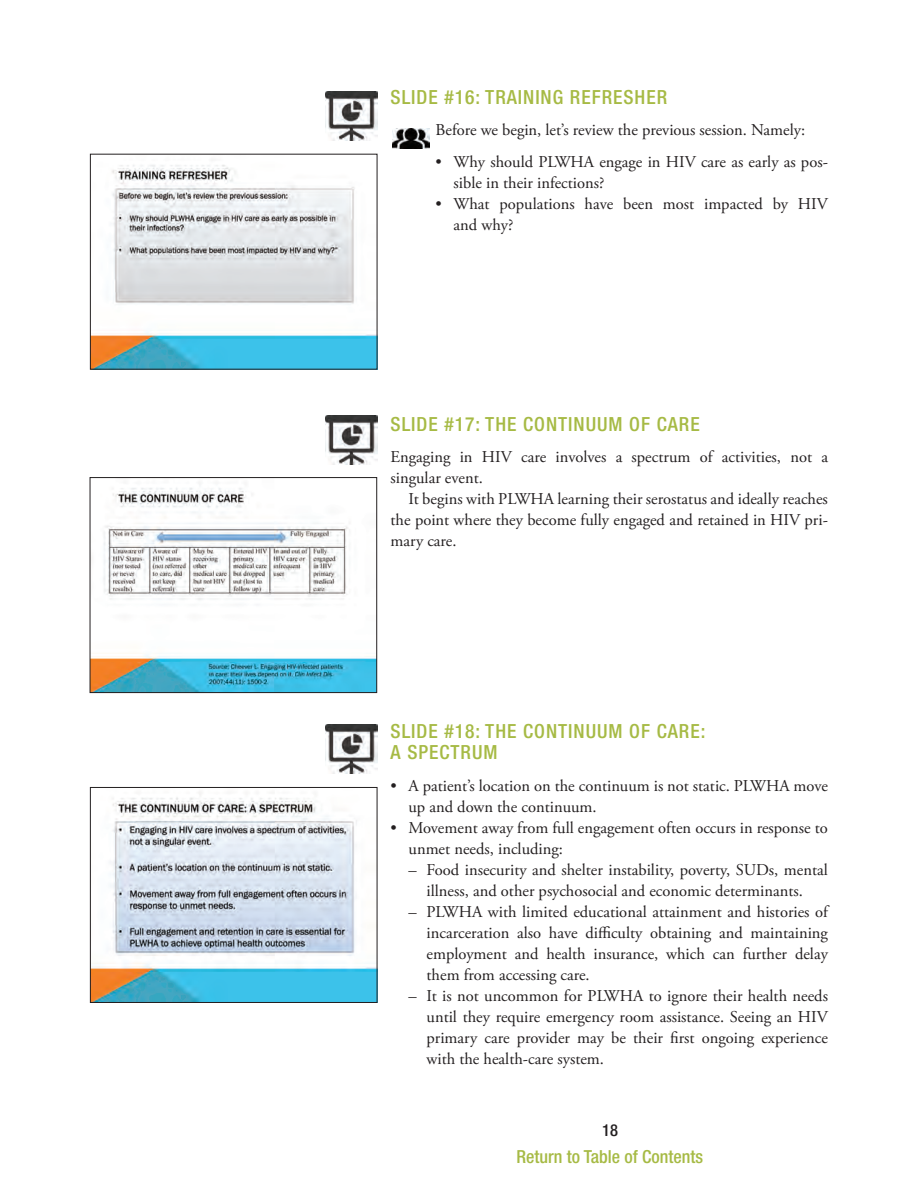
<style>
.page{position:relative;width:918px;height:1188px;background:#fff}
.page>*{position:absolute;margin:0;border:0;box-sizing:border-box;transform-origin:0 0}
.t1{font:500 condensed 19.5px/21px "Helvetica Neue LT Std";letter-spacing:.05em;color:#a6ba44}
.t2{font:500 condensed 18px "Helvetica Neue LT Std";color:#a6ba44}
.t3{font:16.5px/21px "Adobe Garamond Pro";color:#231f20}
.t4{font:500 condensed 16.5px "Helvetica Neue LT Std";color:#231f20}
</style>
<div class="page">
<img style="left:326px;top:92px;width:51px;height:49px">
<img style="left:92px;top:165px;width:283px;height:203px">
<div style="left:90px;top:154px;width:287px;height:216px;border:1px solid #231f20"></div>
<img style="left:392px;top:128px;width:37px;height:21px">
<img style="left:326px;top:416px;width:51px;height:49px">
<img style="left:92px;top:488px;width:283px;height:203px">
<div style="left:90px;top:477px;width:287px;height:216px;border:1px solid #231f20"></div>
<img style="left:92px;top:792px;width:283px;height:209px">
<div style="left:90px;top:787px;width:287px;height:216px;border:1px solid #231f20"></div>
<img style="left:326px;top:725px;width:51px;height:48px">
<p class="t1" style="left:391px;top:86px;width:278px">SLIDE #16: TRAINING REFRESHER</p>
<p class="t3" style="left:436px;top:120px;width:371px">Before we begin, let’s review the previous session. Namely:</p>
<p class="t3" style="left:454px;top:152px;width:376px;text-indent:-18px">• Why should PLWHA engage in HIV care as early as pos&shy;sible in their infections?</p>
<p class="t3" style="left:454px;top:194px;width:376px;text-indent:-18px">• What populations have been most impacted by HIV and why?</p>
<p class="t1" style="left:391px;top:413px;width:311px">SLIDE #17: THE CONTINUUM OF CARE</p>
<p class="t3" style="left:391px;top:447px;width:439px">Engaging in HIV care involves a spectrum of activities, not a singular event.</p>
<p class="t3" style="left:391px;top:489px;width:439px;text-align:justify;text-indent:18px">It begins with PLWHA learning their serostatus and ideally reaches the point where they become fully engaged and retained in HIV pri&shy;mary care.</p>
<p class="t1" style="left:391px;top:721px;width:316px">SLIDE #18: THE CONTINUUM OF CARE:<br>A SPECTRUM</p>
<p class="t3" style="left:409px;top:776px;width:421px;text-indent:-18px">• A patient’s location on the continuum is not static. PLWHA move up and down the continuum.</p>
<p class="t3" style="left:409px;top:818px;width:421px;text-indent:-18px">• Movement away from full engagement often occurs in response to unmet needs, including:</p>
<p class="t3" style="left:409px;top:860px;width:421px;text-align:center">– Food insecurity and shelter instability, poverty, SUDs, mental illness, and other psychosocial and economic determinants.</p>
<p class="t3" style="left:427px;top:902px;width:403px;text-align:justify;text-indent:-18px">– PLWHA with limited educational attainment and histories of incarceration also have difficulty obtaining and maintaining employment and health insurance, which can further delay them from accessing care.</p>
<p class="t3" style="left:427px;top:986px;width:403px;text-align:justify;text-indent:-18px">– It is not uncommon for PLWHA to ignore their health needs until they require emergency room assistance. Seeing an HIV primary care provider may be their first ongoing experience with the health-care system.</p>
<p class="t4" style="left:602px;top:1120px;width:17px">18</p>
<p class="t2" style="left:516px;top:1146px;width:188px">RETURN TO TABLE OF CONTENTS</p>
</div>
